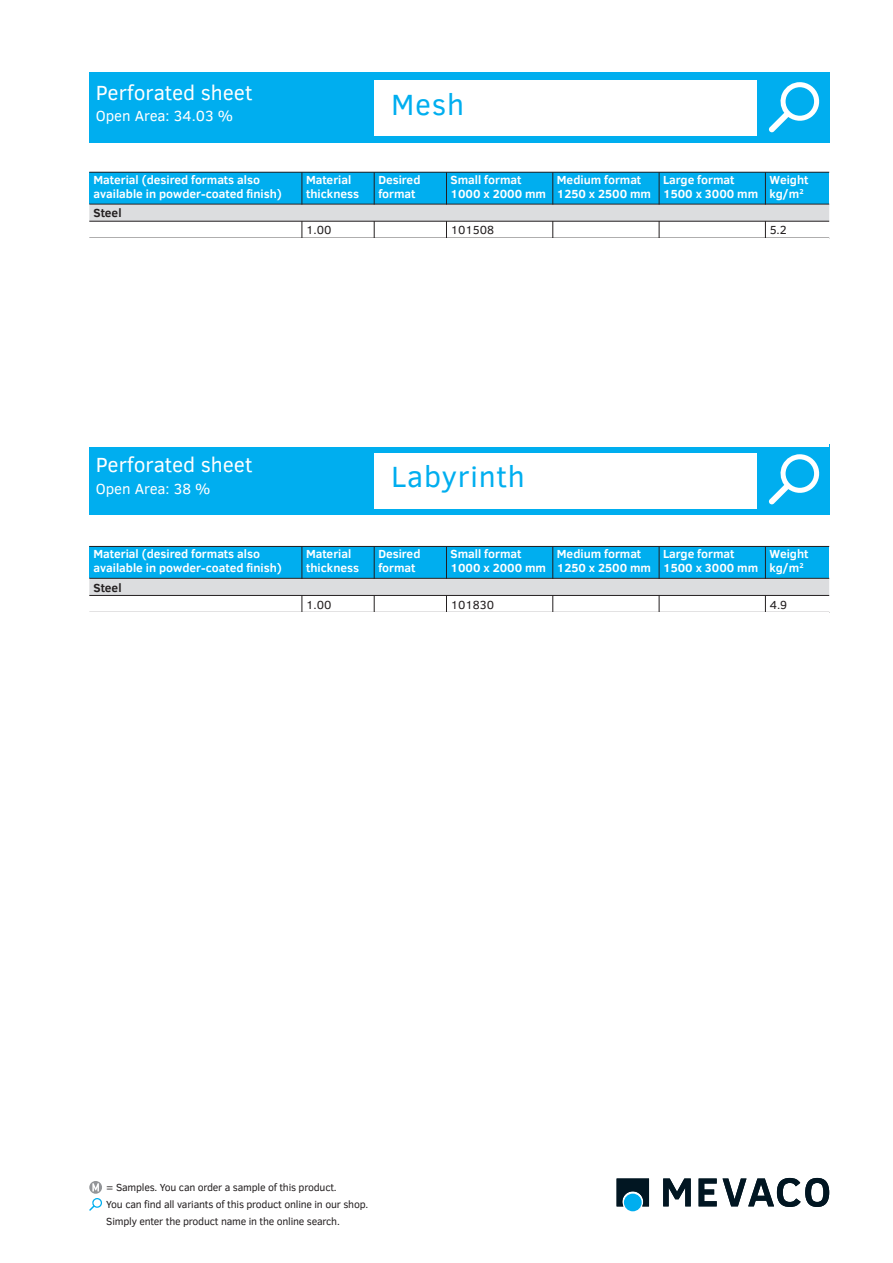
<style>
.page{position:relative;width:893px;height:1263px;background:#fff}
.page>*{position:absolute;margin:0;border:0;box-sizing:border-box;transform-origin:0 0}
.t1{font:30px "Clear Sans";letter-spacing:.025em;color:#00aeef}
.t2{font:21px "Clear Sans";color:#fff}
.t3{font:15px "Clear Sans";color:#fff}
.t4{font:700 12px "Clear Sans";color:#fff}
.t5{font:12px "Clear Sans";color:#231f20}
.t6{font:700 12px "Clear Sans";color:#231f20}
.t7{font:10.5px/17px "Clear Sans";letter-spacing:-.02em;color:#231f20}
</style>
<div class="page">
<div style="left:89px;top:72px;width:740px;height:70px;background:#00aeef"></div>
<hr style="left:302px;top:204px;width:1px;height:953px;background:#231f20">
<hr style="left:374px;top:204px;width:1px;height:953px;background:#231f20">
<hr style="left:446px;top:204px;width:1px;height:953px;background:#231f20">
<hr style="left:553px;top:204px;width:1px;height:953px;background:#231f20">
<hr style="left:659px;top:204px;width:1px;height:953px;background:#231f20">
<hr style="left:765px;top:204px;width:1px;height:953px;background:#231f20">
<div style="left:89px;top:444px;width:740px;height:70px;background:#00aeef"></div>
<svg style="left:663px;top:1178px;width:28px;height:28px"></svg>
<svg style="left:699px;top:1178px;width:18px;height:28px"></svg>
<svg style="left:723px;top:1178px;width:106px;height:29px"></svg>
<svg style="left:617px;top:1178px;width:32px;height:28px"></svg>
<div style="left:624px;top:1193px;width:18px;height:18px;background:#00aeef;border-radius:50%"></div>
<div style="left:89px;top:514px;width:740px;height:32px;background:#fff"></div>
<div style="left:89px;top:204px;width:740px;height:17px;background:#dcdddf"></div>
<hr style="left:89px;top:221px;width:740px;height:1px;background:#231f20">
<div style="left:89px;top:172px;width:740px;height:32px;background:#00aeef"></div>
<div style="left:374px;top:81px;width:383px;height:55px;background:#fff"></div>
<div style="left:89px;top:546px;width:740px;height:32px;background:#00aeef"></div>
<div style="left:89px;top:579px;width:740px;height:16px;background:#dcdddf"></div>
<hr style="left:89px;top:595px;width:740px;height:1px;background:#231f20">
<svg style="left:769px;top:82px;width:50px;height:50px"></svg>
<svg style="left:769px;top:454px;width:50px;height:50px"></svg>
<div style="left:374px;top:453px;width:383px;height:55px;background:#fff"></div>
<svg style="left:89px;top:1181px;width:13px;height:13px"></svg>
<svg style="left:92px;top:1183px;width:7px;height:8px"></svg>
<svg style="left:89px;top:1198px;width:13px;height:13px"></svg>
<hr style="left:302px;top:172px;width:1px;height:32px;background:#231f20">
<hr style="left:374px;top:172px;width:1px;height:32px;background:#231f20">
<hr style="left:446px;top:172px;width:1px;height:32px;background:#231f20">
<hr style="left:553px;top:172px;width:1px;height:32px;background:#231f20">
<hr style="left:659px;top:172px;width:1px;height:32px;background:#231f20">
<hr style="left:765px;top:172px;width:1px;height:32px;background:#231f20">
<hr style="left:302px;top:546px;width:1px;height:32px;background:#231f20">
<hr style="left:374px;top:546px;width:1px;height:32px;background:#231f20">
<hr style="left:446px;top:546px;width:1px;height:32px;background:#231f20">
<hr style="left:553px;top:546px;width:1px;height:32px;background:#231f20">
<hr style="left:659px;top:546px;width:1px;height:32px;background:#231f20">
<hr style="left:765px;top:546px;width:1px;height:32px;background:#231f20">
<hr style="left:89px;top:204px;width:740px;height:1px;background:#231f20">
<hr style="left:89px;top:172px;width:740px;height:1px;background:#231f20">
<hr style="left:89px;top:578px;width:740px;height:1px;background:#231f20">
<hr style="left:89px;top:546px;width:740px;height:1px;background:#231f20">
<div style="left:89px;top:238px;width:740px;height:208px;background:#fff"></div>
<div style="left:89px;top:612px;width:740px;height:562px;background:#fff"></div>
<h2 class="t2" style="left:96px;top:78px;width:158px">Perforated sheet</h2>
<p class="t3" style="left:96px;top:105px;width:139px">Open Area: 34.03 %</p>
<h1 class="t1" style="left:391px;top:83px;width:74px">Mesh</h1>
<p class="t4" style="left:94px;top:171px;width:168px">Material (desired formats also</p>
<p class="t4" style="left:306px;top:171px;width:47px">Material</p>
<p class="t4" style="left:378px;top:171px;width:44px">Desired</p>
<p class="t4" style="left:451px;top:171px;width:72px">Small format</p>
<p class="t4" style="left:557px;top:171px;width:86px">Medium format</p>
<p class="t4" style="left:663px;top:171px;width:73px">Large format</p>
<p class="t4" style="left:770px;top:171px;width:40px">Weight</p>
<p class="t4" style="left:94px;top:185px;width:190px">available in powder-coated finish)</p>
<p class="t4" style="left:306px;top:185px;width:55px">thickness</p>
<p class="t4" style="left:378px;top:185px;width:39px">format</p>
<p class="t4" style="left:451px;top:185px;width:355px">1000 x 2000 mm 1250 x 2500 mm 1500 x 3000 mm kg/m<sup>2</sup></p>
<p class="t6" style="left:94px;top:204px;width:30px">Steel</p>
<p class="t5" style="left:306px;top:221px;width:27px">1.00</p>
<p class="t5" style="left:451px;top:221px;width:45px">101508</p>
<p class="t5" style="left:770px;top:221px;width:19px">5.2</p>
<h2 class="t2" style="left:96px;top:450px;width:158px">Perforated sheet</h2>
<p class="t3" style="left:96px;top:477px;width:116px">Open Area: 38 %</p>
<h1 class="t1" style="left:391px;top:455px;width:135px">Labyrinth</h1>
<p class="t4" style="left:94px;top:545px;width:168px">Material (desired formats also</p>
<p class="t4" style="left:306px;top:545px;width:47px">Material</p>
<p class="t4" style="left:378px;top:545px;width:44px">Desired</p>
<p class="t4" style="left:451px;top:545px;width:72px">Small format</p>
<p class="t4" style="left:557px;top:545px;width:86px">Medium format</p>
<p class="t4" style="left:663px;top:545px;width:73px">Large format</p>
<p class="t4" style="left:770px;top:545px;width:40px">Weight</p>
<p class="t4" style="left:94px;top:559px;width:190px">available in powder-coated finish)</p>
<p class="t4" style="left:306px;top:559px;width:55px">thickness</p>
<p class="t4" style="left:378px;top:559px;width:39px">format</p>
<p class="t4" style="left:451px;top:559px;width:355px">1000 x 2000 mm 1250 x 2500 mm 1500 x 3000 mm kg/m<sup>2</sup></p>
<p class="t6" style="left:94px;top:579px;width:30px">Steel</p>
<p class="t5" style="left:306px;top:596px;width:27px">1.00</p>
<p class="t5" style="left:451px;top:596px;width:45px">101830</p>
<p class="t5" style="left:770px;top:596px;width:19px">4.9</p>
<p class="t7" style="left:106px;top:1178px;width:263px">= Samples. You can order a sample of this product.<br>You can find all variants of this product online in our shop.<br>Simply enter the product name in the online search.</p>
</div>
